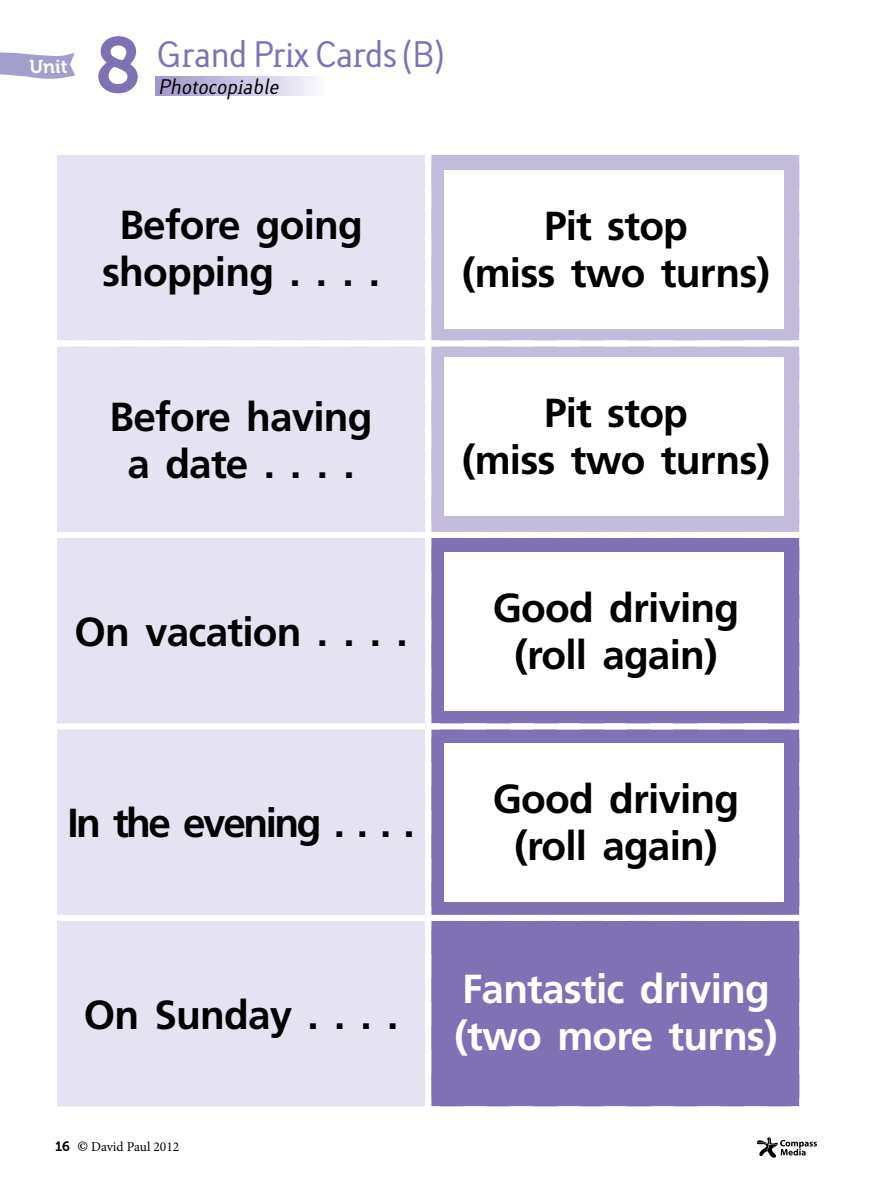
<style>
.page{position:relative;width:893px;height:1183px;background:#fff}
.page>*{position:absolute;margin:0;border:0;box-sizing:border-box;transform-origin:0 0}
.t1{font:77.7px "Museo 700";color:#8071b4}
.t2{font:700 40.5px/46.8px "Frutiger";letter-spacing:-.02em;color:#000;text-align:center}
.t3{font:700 40.5px/46.8px "Frutiger";letter-spacing:-.02em;color:#fff}
.t4{font:700 40.5px "Frutiger";letter-spacing:-.06em;color:#000}
.t5{font:33px "Lacuna";letter-spacing:-.03em;color:#8071b4}
.t6{font:italic 18.9px "Lacuna";color:#000}
.t7{font:18.6px "Museo 700";color:#fff}
.t8{font:13.5px "Minion Pro";color:#000}
.s1{font-family:"Museo 700"}
.s2{font-weight:700;font-style:italic;font-size:15px}
</style>
<div class="page">
<svg style="left:757px;top:1137px;width:60px;height:20px"></svg>
<svg style="left:0;top:52px;width:75px;height:27px"></svg>
<div style="left:156px;top:77px;width:212px;height:18px;background:linear-gradient(to right,#a195c9,#fff)"></div>
<div style="left:57px;top:155px;width:368px;height:951px;background:#e5e2f1"></div>
<div style="left:431px;top:349px;width:368px;height:182px;background:#c2bbdd"></div>
<svg style="left:431px;top:537px;width:368px;height:374px;background:#8779b8"></svg>
<div style="left:57px;top:340px;width:371px;height:6px;background:#fff"></div>
<div style="left:428px;top:723px;width:374px;height:6px;background:#fff"></div>
<div style="left:51px;top:531px;width:374px;height:6px;background:#fff"></div>
<div style="left:51px;top:723px;width:374px;height:6px;background:#fff"></div>
<div style="left:51px;top:914px;width:374px;height:6px;background:#fff"></div>
<svg style="left:115px;top:340px;width:290px;height:1px"></svg>
<svg style="left:422px;top:155px;width:378px;height:194px;background:#c9c3e1"></svg>
<svg style="left:799px;top:176px;width:1px;height:131px"></svg>
<div style="left:799px;top:331px;width:6px;height:12px;background:#fff"></div>
<div style="left:799px;top:152px;width:6px;height:12px;background:#fff"></div>
<svg style="left:463px;top:340px;width:316px;height:6px"></svg>
<div style="left:428px;top:340px;width:12px;height:6px;background:#fff"></div>
<div style="left:791px;top:340px;width:11px;height:6px;background:#fff"></div>
<div style="left:425px;top:343px;width:6px;height:12px;background:#fff"></div>
<svg style="left:799px;top:367px;width:1px;height:132px"></svg>
<div style="left:799px;top:343px;width:6px;height:12px;background:#fff"></div>
<svg style="left:463px;top:531px;width:316px;height:1px"></svg>
<svg style="left:799px;top:558px;width:1px;height:132px"></svg>
<svg style="left:463px;top:723px;width:316px;height:1px"></svg>
<svg style="left:799px;top:750px;width:1px;height:131px"></svg>
<svg style="left:422px;top:911px;width:378px;height:196px;background:#897bb9"></svg>
<div style="left:444px;top:357px;width:339px;height:159px;background:#fff"></div>
<div style="left:444px;top:743px;width:339px;height:158px;background:#fff"></div>
<div style="left:444px;top:170px;width:339px;height:158px;background:#fff"></div>
<div style="left:444px;top:552px;width:339px;height:158px;background:#fff"></div>
<p class="t7" style="left:29px;top:57px;width:40px">Unit</p>
<h1 class="t1" style="left:96px;top:22px;width:47px">8</h1>
<p class="t5" style="left:156px;top:34px;width:290px">Grand Prix Cards (B)</p>
<p class="t6" style="left:158px;top:75px;width:127px">Photocopiable</p>
<p class="t2" style="left:102px;top:202px;width:280px">Before going shopping . . . .</p>
<p class="t2" style="left:110px;top:393px;width:265px">Before having a date . . . .</p>
<p class="t2" style="left:462px;top:203px;width:310px">Pit stop<br>(miss two turns)</p>
<p class="t2" style="left:462px;top:390px;width:310px">Pit stop<br>(miss two turns)</p>
<p class="t2" style="left:74px;top:608px;width:335px">On vacation . . . .</p>
<p class="t4" style="left:67px;top:799px;width:349px">In the evening . . . .</p>
<p class="t2" style="left:84px;top:991px;width:316px">On Sunday . . . .</p>
<p class="t8" style="left:55px;top:1137px;width:126px"><span class="s1">16</span> <span class="s2">©</span> David Paul 2012</p>
<p class="t2" style="left:493px;top:584px;width:248px">Good driving (roll again)</p>
<p class="t2" style="left:493px;top:775px;width:248px">Good driving (roll again)</p>
<p class="t3" style="left:454px;top:965px;width:325px">Fantastic driving (two more turns)</p>
</div>
